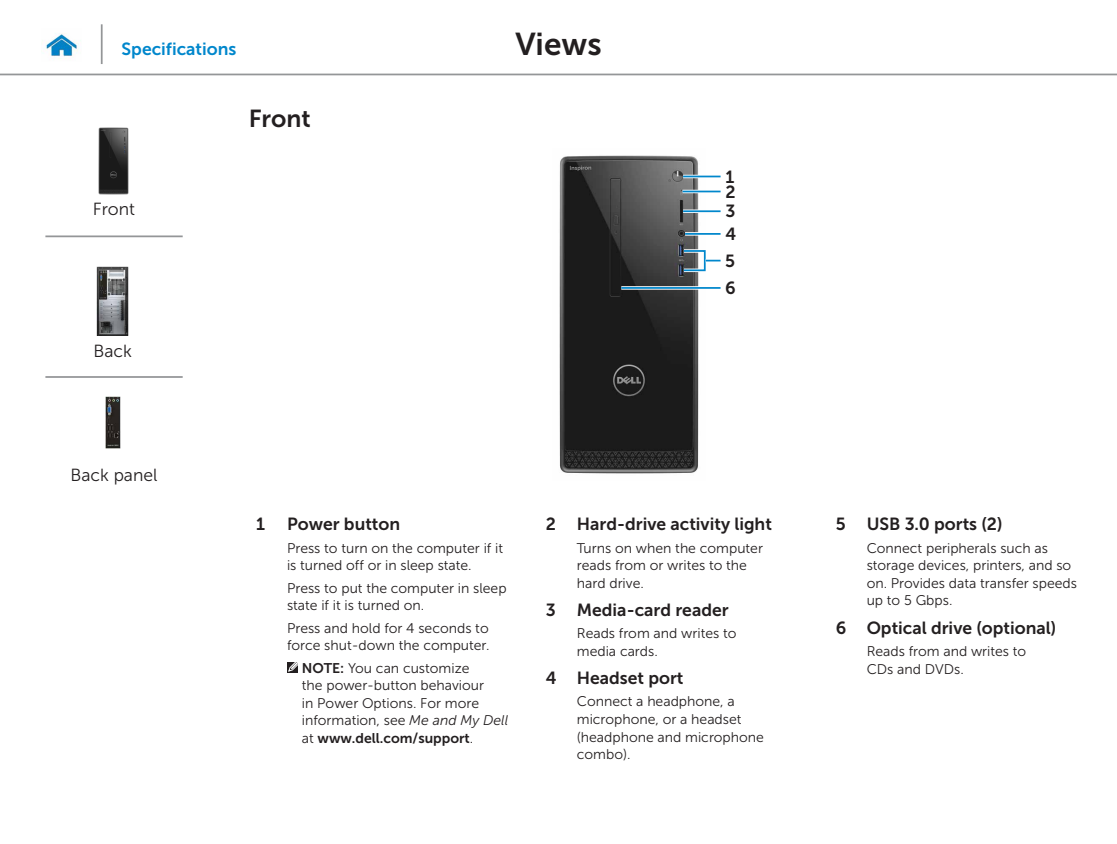
<style>
.page{position:relative;width:1117px;height:844px;background:#fff}
.page>*{position:absolute;margin:0;border:0;box-sizing:border-box;transform-origin:0 0}
.t1{font:31.5px "Museo Sans For Dell 700";color:#231f20}
.Head2{font:24.5px "Museo Sans For Dell 700";color:#231f20}
.Callout_Head{font:17.5px "Museo Sans For Dell 700";color:#231f20}
.t2{font:17.5px "Museo Sans For Dell 300";color:#231f20}
.Hyperlink{font:17.5px "Museo Sans For Dell 700";color:#0087cc}
.Callout-L{font:17.5px "Museo Sans For Dell 700";color:#231f20}
.Callout_description{font:14px/17.5px "Museo Sans For Dell 300";color:#231f20}
.Note{font:14px/17.5px "Museo Sans For Dell 300";color:#231f20}
.s1{font-family:"Museo Sans For Dell 700"}
.s2{font-style:italic}
</style>
<div class="page">
<hr style="left:0;top:74px;width:1116px;height:1px;background:#949698">
<img style="left:46px;top:33px;width:35px;height:26px">
<svg style="left:287px;top:662px;width:11px;height:10px"></svg>
<img style="left:559px;top:155px;width:140px;height:319px">
<hr style="left:683px;top:175px;width:37px;height:3px;background:#fff">
<hr style="left:683px;top:175px;width:37px;height:2px;background:#0087cc">
<svg style="left:683px;top:209px;width:37px;height:4px"></svg>
<hr style="left:683px;top:210px;width:37px;height:2px;background:#0087cc">
<div style="left:682px;top:249px;width:24px;height:23px;border:4px solid #fff"></div>
<div style="left:682px;top:250px;width:23px;height:21px;border:2px solid #0087cc"></div>
<hr style="left:705px;top:259px;width:15px;height:3px;background:#fff">
<svg style="left:705px;top:260px;width:15px;height:1px"></svg>
<hr style="left:682px;top:190px;width:38px;height:3px;background:#fff">
<hr style="left:682px;top:190px;width:38px;height:2px;background:#0087cc">
<hr style="left:621px;top:286px;width:99px;height:3px;background:#fff">
<hr style="left:621px;top:287px;width:99px;height:2px;background:#0087cc">
<hr style="left:685px;top:232px;width:35px;height:3px;background:#fff">
<hr style="left:685px;top:233px;width:35px;height:2px;background:#0087cc">
<hr style="left:101px;top:24px;width:2px;height:40px;background:#949698">
<img style="left:98px;top:127px;width:31px;height:68px">
<img style="left:97px;top:266px;width:32px;height:69px">
<img style="left:106px;top:396px;width:15px;height:52px">
<hr style="left:45px;top:235px;width:138px;height:2px;background:#949698">
<hr style="left:45px;top:376px;width:138px;height:2px;background:#949698">
<p class="Hyperlink" style="left:122px;top:39px;width:116px">Specifications</p>
<h1 class="t1" style="left:515px;top:26px;width:88px">Views</h1>
<p class="t2" style="left:93px;top:200px;width:44px">Front</p>
<p class="t2" style="left:94px;top:341px;width:40px">Back</p>
<p class="t2" style="left:70px;top:465px;width:88px">Back panel</p>
<p class="Head2" style="left:249px;top:104px;width:63px">Front</p>
<p class="Callout-L" style="left:725px;top:167px;width:10px">1</p>
<p class="Callout-L" style="left:725px;top:182px;width:12px">2</p>
<p class="Callout-L" style="left:725px;top:202px;width:12px">3</p>
<p class="Callout-L" style="left:725px;top:224px;width:12px">4</p>
<p class="Callout-L" style="left:725px;top:251px;width:11px">5</p>
<p class="Callout-L" style="left:725px;top:278px;width:12px">6</p>
<p class="Callout_Head" style="left:256px;top:514px;width:10px">1</p>
<p class="Callout_Head" style="left:287px;top:514px;width:115px">Power button</p>
<p class="Callout_description" style="left:287px;top:539px;width:217px">Press to turn on the computer if it is turned off or in sleep state.</p>
<p class="Callout_description" style="left:287px;top:579px;width:221px">Press to put the computer in sleep state if it is turned on.</p>
<p class="Callout_description" style="left:287px;top:619px;width:204px">Press and hold for 4 seconds to force shut‑down the computer.</p>
<p class="Note" style="left:302px;top:659px;width:208px"><span class="s1">NOTE:</span> You can customize<br>the power‑button behaviour<br>in Power Options. For more information, see <span class="s2">Me and My Dell </span>at <span class="s1">www.dell.com/support</span>.</p>
<p class="Callout_Head" style="left:546px;top:514px;width:12px">2</p>
<p class="Callout_Head" style="left:576px;top:514px;width:196px">Hard-drive activity light</p>
<p class="Callout_description" style="left:576px;top:539px;width:187px">Turns on when the computer reads from or writes to the hard drive.</p>
<p class="Callout_Head" style="left:546px;top:600px;width:12px">3</p>
<p class="Callout_Head" style="left:576px;top:600px;width:153px">Media-card reader</p>
<p class="Callout_description" style="left:576px;top:624px;width:161px">Reads from and writes to media cards.</p>
<p class="Callout_Head" style="left:546px;top:668px;width:12px">4</p>
<p class="Callout_Head" style="left:576px;top:668px;width:108px">Headset port</p>
<p class="Callout_description" style="left:576px;top:692px;width:188px">Connect a headphone, a microphone, or a headset (headphone and microphone combo).</p>
<p class="Callout_Head" style="left:835px;top:514px;width:11px">5</p>
<p class="Callout_Head" style="left:866px;top:514px;width:137px">USB 3.0 ports (2)</p>
<p class="Callout_description" style="left:866px;top:539px;width:212px">Connect peripherals such as storage devices, printers, and so on. Provides data transfer speeds up to 5 Gbps.</p>
<p class="Callout_Head" style="left:835px;top:617px;width:12px">6</p>
<p class="Callout_Head" style="left:866px;top:617px;width:191px">Optical drive (optional)</p>
<p class="Callout_description" style="left:866px;top:642px;width:161px">Reads from and writes to<br>CDs and DVDs.</p>
</div>
